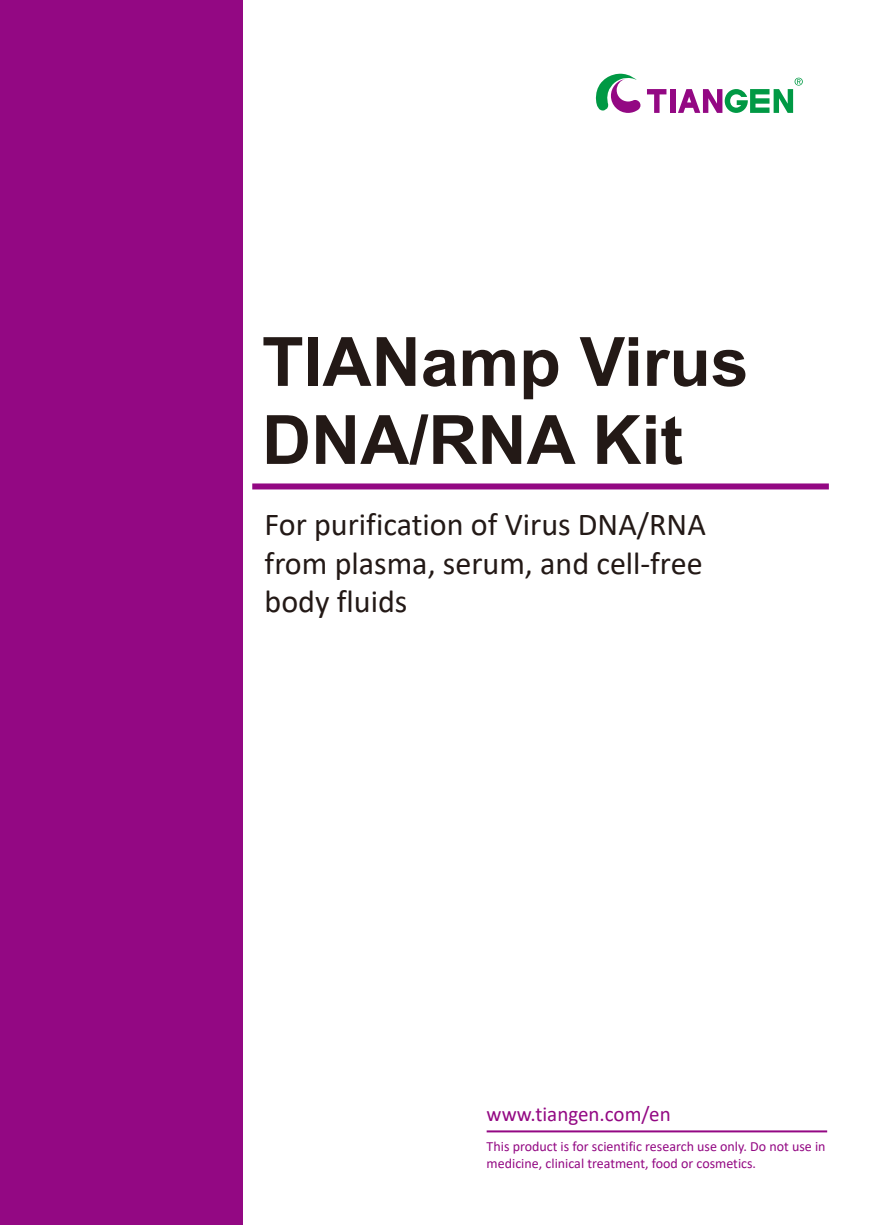
<style>
.page{position:relative;width:874px;height:1225px;background:#fff}
.page>*{position:absolute;margin:0;border:0;box-sizing:border-box;transform-origin:0 0}
.t1{font:700 68px/78px "Arial";color:#231916}
.t2{font:32px/38.4px "Calibri";color:#231916;text-align:justify}
.t3{font:21px "Calibri";color:#930883}
.小标题{font:14px/16.8px "Calibri";color:#930883}
</style>
<div class="page">
<div style="left:252px;top:483px;width:576px;height:6px;background:#930883"></div>
<div style="left:0;top:0;width:243px;height:1225px;background:#930883"></div>
<hr style="left:486px;top:1130px;width:340px;height:2px;background:#930883">
<svg style="left:595px;top:73px;width:45px;height:40px"></svg>
<div style="left:670px;top:89px;width:5px;height:24px;background:#930883"></div>
<svg style="left:647px;top:89px;width:19px;height:24px"></svg>
<svg style="left:678px;top:78px;width:124px;height:35px"></svg>
<p class="t1" style="left:262px;top:324px;width:488px">TIANamp Virus<br>DNA/RNA Kit</p>
<p class="t2" style="left:264px;top:504px;width:442px">For purification of Virus DNA/RNA from plasma, serum, and cell-free body fluids</p>
<p class="t3" style="left:486px;top:1099px;width:185px">www.tiangen.com/en</p>
<p class="小标题" style="left:486px;top:1138px;width:340px">This product is for scientific research use only. Do not use in medicine, clinical treatment, food or cosmetics.</p>
</div>
